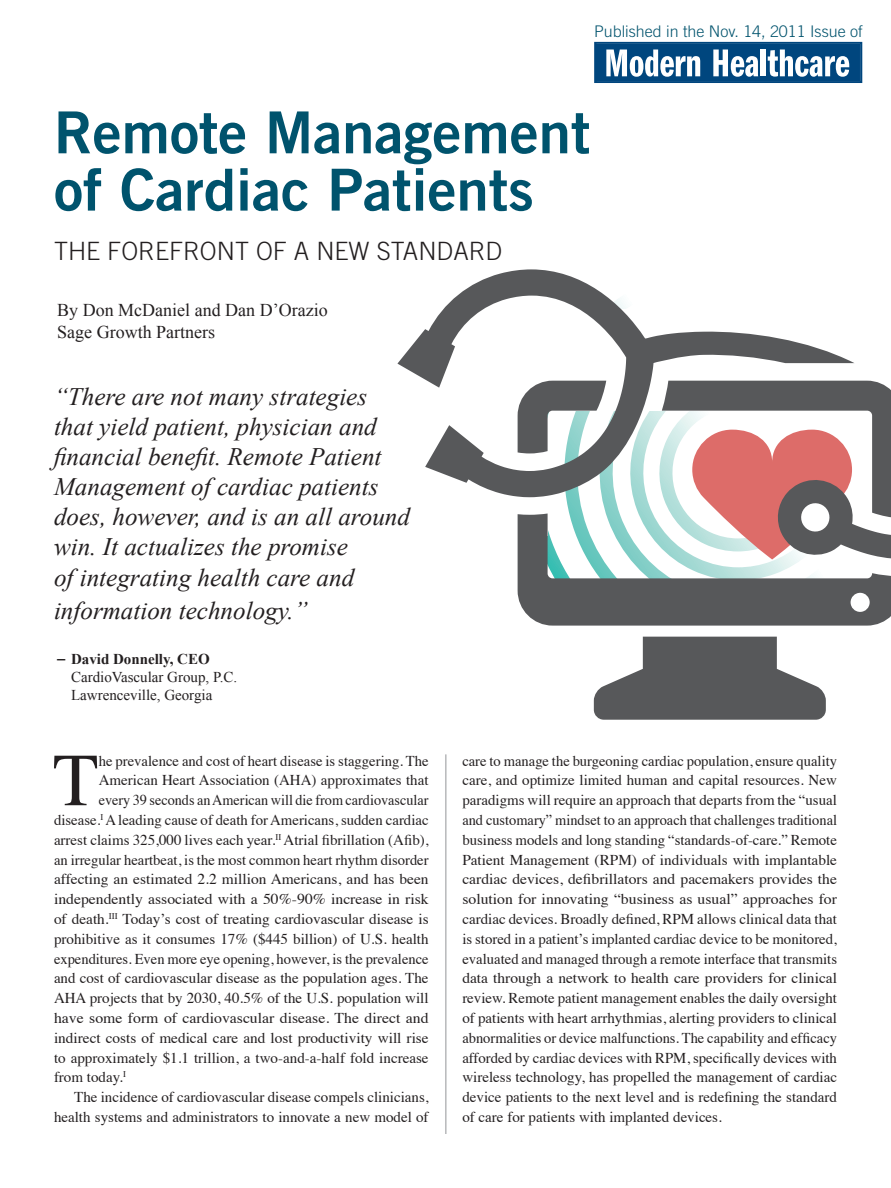
<style>
.page{position:relative;width:891px;height:1188px;background:#fff}
.page>*{position:absolute;margin:0;border:0;box-sizing:border-box;transform-origin:0 0}
.t1{font:74.85px "Times";color:#231f20}
.t2{font:58.05px/57.3px "Trade Gothic LT Std Bd 2";color:#00536d}
.t3{font:300 25.2px "Trade Gothic LT Std";color:#231f20}
.t4{font:italic 25.05px/30.2px "Times New Roman";color:#231f20}
.t5{font:18px/21.6px "Times New Roman";color:#231f20}
.t6{font:300 16.05px "Trade Gothic LT Std";color:#00536d}
.t7{font:15px/19.8px "Times";color:#231f20;text-align:justify}
.t8{font:15px "Times";color:#231f20;scale:1.05 1}
.t9{font:15px "Times";color:#231f20;scale:.95 1}
.t10{font:15px/18px "Times New Roman";color:#231f20}
.t11{font:700 15px "Times New Roman";color:#231f20}
.s1{font-family:"Trade Gothic LT Std Bd 2";font-weight:400;font-size:16.5px}
</style>
<div class="page">
<hr style="left:446px;top:754px;width:1px;height:380px;background:#939598">
<svg style="left:397px;top:269px;width:494px;height:451px"></svg>
<svg style="left:594px;top:42px;width:268px;height:41px"></svg>
<div style="left:596px;top:44px;width:265px;height:38px;background:#00467e;border:2px solid #00467e"></div>
<svg style="left:606px;top:50px;width:94px;height:27px"></svg>
<svg style="left:713px;top:50px;width:45px;height:27px"></svg>
<div style="left:761px;top:50px;width:5px;height:26px;background:#fff"></div>
<svg style="left:768px;top:50px;width:81px;height:27px"></svg>
<p class="t6" style="left:594px;top:21px;width:270px">Published in the Nov. 14, 2011 Issue of</p>
<h2 class="t2" style="left:54px;top:103px;width:538px">Remote Management of Cardiac Patients</h2>
<h3 class="t3" style="left:54px;top:236px;width:450px">THE FOREFRONT OF A NEW STANDARD</h3>
<p class="t5" style="left:57px;top:299px;width:272px">By Don McDaniel and Dan D’Orazio<br>Sage Growth Partners</p>
<h3 class="t4" style="left:54px;top:381px;width:357px">“There are not many strategies that yield patient, physician and financial benefit. Remote Patient<br>Management of cardiac patients does, however, and is an all around win. It actualizes the promise<br>of integrating health care and</h3>
<h3 class="t4" style="left:54px;top:595px;width:255px">information technology.”</h3>
<p class="t11" style="left:57px;top:649px;width:154px"><span class="s1">–</span> David Donnelly, CEO</p>
<p class="t10" style="left:71px;top:668px;width:168px">CardioVascular Group, P.C.<br>Lawrenceville, Georgia</p>
<h1 class="t1" style="left:53px;top:710px;width:47px">T</h1>
<p class="t7" style="left:99px;top:749px;width:331px">he prevalence and cost of heart disease is staggering. The</p>
<p class="t7" style="left:99px;top:769px;width:331px">American Heart Association (AHA) approximates that</p>
<p class="t9" style="left:99px;top:786px;width:349px">every 39 seconds an American will die from cardiovascular</p>
<p class="t7" style="left:54px;top:809px;width:376px">disease.<sup>I</sup> A leading cause of death for Americans, sudden cardiac</p>
<p class="t7" style="left:54px;top:829px;width:376px">arrest claims 325,000 lives each year.<sup>II</sup> Atrial fibrillation (Afib),</p>
<p class="t7" style="left:54px;top:848px;width:376px">an irregular heartbeat, is the most common heart rhythm disorder</p>
<p class="t7" style="left:54px;top:868px;width:376px">affecting an estimated 2.2 million Americans, and has been</p>
<p class="t8" style="left:54px;top:885px;width:358px">independently associated with a 50%-90% increase in risk</p>
<p class="t7" style="left:54px;top:908px;width:376px">of death.<sup>III</sup> Today’s cost of treating cardiovascular disease is</p>
<p class="t7" style="left:54px;top:928px;width:376px">prohibitive as it consumes 17% ($445 billion) of U.S. health</p>
<p class="t7" style="left:54px;top:947px;width:376px">expenditures. Even more eye opening, however, is the prevalence</p>
<p class="t7" style="left:54px;top:967px;width:376px">and cost of cardiovascular disease as the population ages. The</p>
<p class="t7" style="left:54px;top:987px;width:376px">AHA projects that by 2030, 40.5% of the U.S. population will</p>
<p class="t8" style="left:54px;top:1004px;width:358px">have some form of cardiovascular disease. The direct and</p>
<p class="t7" style="left:54px;top:1027px;width:376px">indirect costs of medical care and lost productivity will rise</p>
<p class="t7" style="left:54px;top:1046px;width:376px">to approximately $1.1 trillion, a two-and-a-half fold increase</p>
<p class="t7" style="left:54px;top:1066px;width:73px">from today.<sup>I</sup></p>
<p class="t7" style="left:74px;top:1086px;width:356px">The incidence of cardiovascular disease compels clinicians,</p>
<p class="t7" style="left:54px;top:1106px;width:376px">health systems and administrators to innovate a new model of</p>
<p class="t7" style="left:462px;top:749px;width:376px">care to manage the burgeoning cardiac population, ensure quality care, and optimize limited human and capital resources. New paradigms will require an approach that departs from the “usual and customary” mindset to an approach that challenges traditional business models and long standing “standards-of-care.” Remote Patient Management (RPM) of individuals with implantable cardiac devices, defibrillators and pacemakers provides the solution for innovating “business as usual” approaches for cardiac devices. Broadly defined, RPM allows clinical data that is stored in a patient’s implanted cardiac device to be monitored, evaluated and managed through a remote interface that transmits data through a network to health care providers for clinical review. Remote patient management enables the daily oversight of patients with heart arrhythmias, alerting providers to clinical abnormalities or device malfunctions. The capability and efficacy afforded by cardiac devices with RPM, specifically devices with wireless technology, has propelled the management of cardiac device patients to the next level and is redefining the standard of care for patients with implanted devices.</p>
</div>
